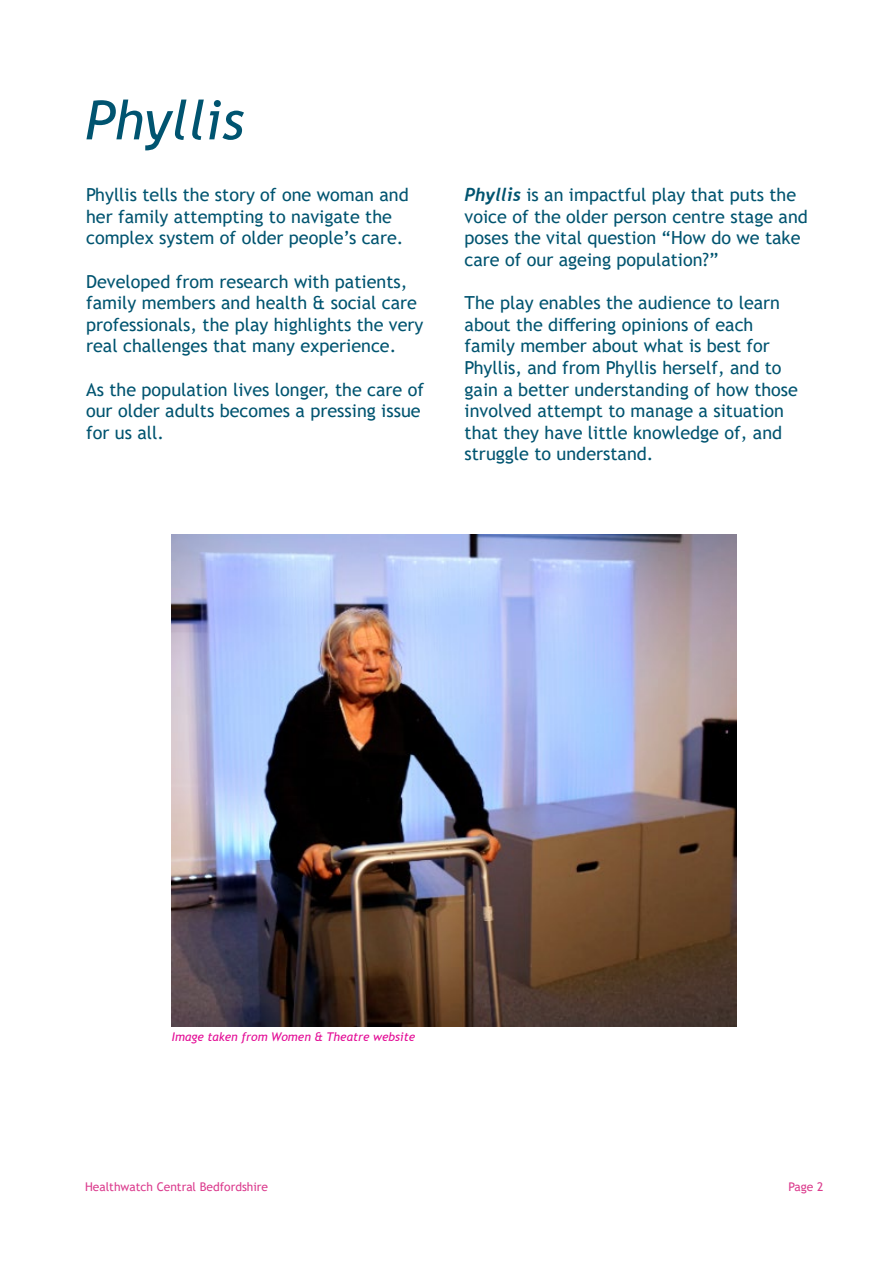
<style>
.page{position:relative;width:893px;height:1263px;background:#fff}
.page>*{position:absolute;margin:0;border:0;box-sizing:border-box;transform-origin:0 0}
.t1{font:italic 54px "Trebuchet MS";color:#005470}
.t2{font:18px/21.6px "Trebuchet MS";color:#005470}
.t3{font:12px "Trebuchet MS";color:#db3c8e}
.t4{font:italic 12px "Trebuchet MS";color:#e30b95}
.s1{font-family:"Trebuchet";font-weight:700;font-style:italic}
</style>
<div class="page">
<img style="left:172px;top:535px;width:565px;height:491px">
<h1 class="t1" style="left:85px;top:87px;width:161px">Phyllis</h1>
<p class="t2" style="left:86px;top:184px;width:324px">Phyllis tells the story of one woman and her family attempting to navigate the complex system of older people’s care.</p>
<p class="t2" style="left:86px;top:270px;width:339px">Developed from research with patients, family members and health &amp; social care professionals, the play highlights the very real challenges that many experience.</p>
<p class="t2" style="left:86px;top:378px;width:340px">As the population lives longer, the care of our older adults becomes a pressing issue for us all.</p>
<p class="t2" style="left:465px;top:184px;width:345px"><span class="s1">Phyllis</span> is an impactful play that puts the voice of the older person centre stage and poses the vital question “How do we take care of our ageing population?”</p>
<p class="t2" style="left:465px;top:292px;width:335px">The play enables the audience to learn about the differing opinions of each family member about what is best for Phyllis, and from Phyllis herself, and to gain a better understanding of how those involved attempt to manage a situation that they have little knowledge of, and struggle to understand.</p>
<p class="t4" style="left:172px;top:1029px;width:245px">Image taken from Women &amp; Theatre website</p>
<p class="t3" style="left:85px;top:1179px;width:185px">Healthwatch Central Bedfordshire</p>
<p class="t3" style="left:788px;top:1179px;width:36px">Page 2</p>
</div>
